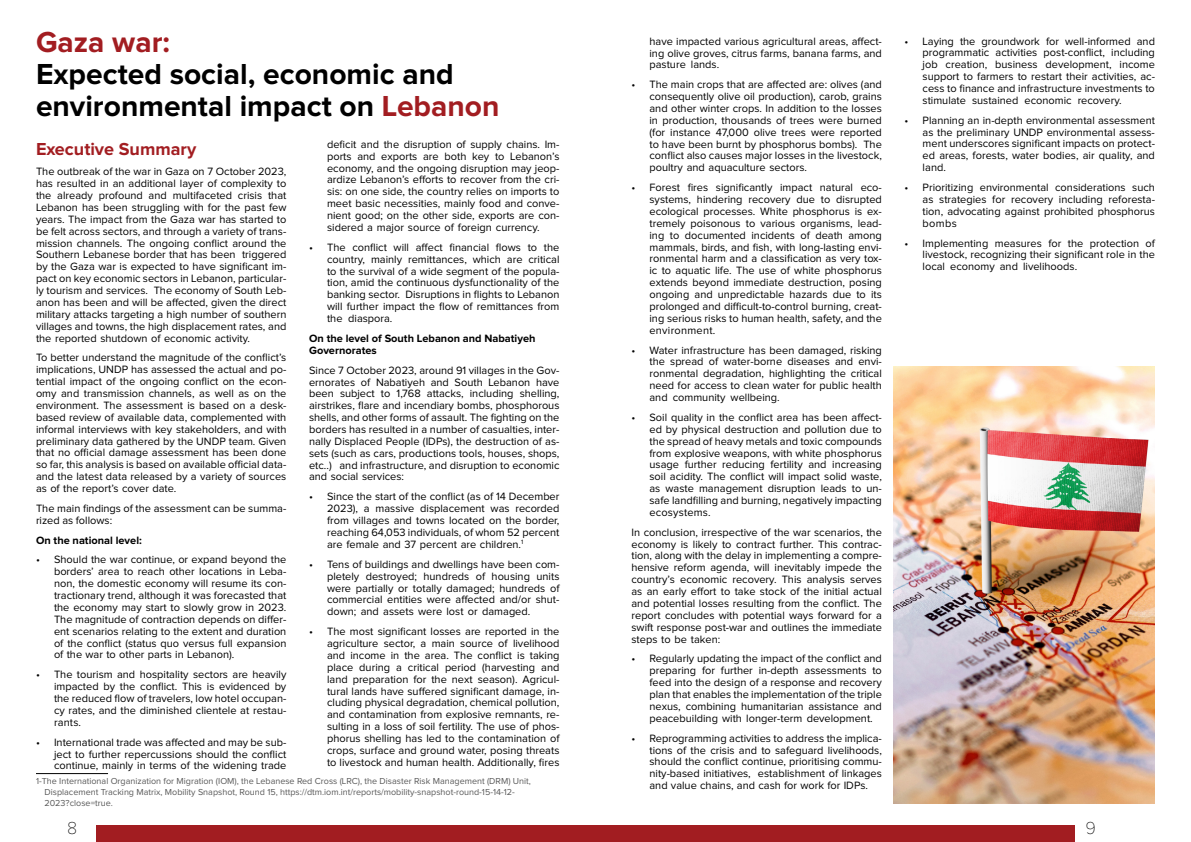
<style>
.page{position:relative;width:1191px;height:842px;background:#fff}
.page>*{position:absolute;margin:0;border:0;box-sizing:border-box;transform-origin:0 0}
.t1{font:700 30px/32px "Proxima Nova";color:#000}
.t2{font:700 30px "Proxima Nova";color:#a21d21}
.t3{font:700 18px "Proxima Nova";color:#a21d21}
.t4{font:100 18px "Proxima Nova T";color:#000}
.t5{font:11px/11.9px "Proxima Nova";color:#000;text-align:justify}
.t6{font:700 11px/11.9px "Proxima Nova";color:#000}
.t7{font:9px/10.8px "Proxima Nova";color:#595959}
.s1{color:#a21d21}
</style>
<div class="page">
<div style="left:96px;top:826px;width:979px;height:16px;background:#a21d21"></div>
<hr style="left:36px;top:773px;width:72px;height:1px;background:#000">
<img style="left:893px;top:366px;width:262px;height:437px">
<h1 class="t2" style="left:36px;top:25px;width:135px">Gaza war:</h1>
<h1 class="t1" style="left:36px;top:59px;width:465px">Expected social, economic and environmental impact on <span class="s1">Lebanon</span></h1>
<h2 class="t3" style="left:36px;top:139px;width:162px">Executive Summary</h2>
<p class="t5" style="left:36px;top:166px;width:252px">The outbreak of the war in Gaza on 7 October 2023, has resulted in an additional layer of complexity to the already profound and multifaceted crisis that Lebanon has been struggling with for the past few years. The impact from the Gaza war has started to be felt across sectors, and through a variety of trans&shy;mission channels. The ongoing conflict around the Southern Lebanese border that has been triggered by the Gaza war is expected to have significant im&shy;pact on key economic sectors in Lebanon, particular&shy;ly tourism and services. The economy of South Leb&shy;anon has been and will be affected, given the direct military attacks targeting a high number of southern villages and towns, the high displacement rates, and the reported shutdown of economic activity.</p>
<p class="t5" style="left:36px;top:352px;width:252px">To better understand the magnitude of the conflict’s implications, UNDP has assessed the actual and po&shy;tential impact of the ongoing conflict on the econ&shy;omy and transmission channels, as well as on the environment. The assessment is based on a desk&shy;based review of available data, complemented with informal interviews with key stakeholders, and with preliminary data gathered by the UNDP team. Given that no official damage assessment has been done so far, this analysis is based on available official data&shy;and the latest data released by a variety of sources as of the report’s cover date.</p>
<p class="t5" style="left:36px;top:502px;width:252px">The main findings of the assessment can be summa&shy;rized as follows:</p>
<p class="t6" style="left:36px;top:534px;width:107px">On the national level:</p>
<p class="t5" style="left:54px;top:554px;width:234px;text-indent:-18px">• Should the war continue, or expand beyond the borders’ area to reach other locations in Leba&shy;non, the domestic economy will resume its con&shy;tractionary trend, although it was forecasted that the economy may start to slowly grow in 2023.<br>The magnitude of contraction depends on differ&shy;ent scenarios relating to the extent and duration of the conflict (status quo versus full expansion of the war to other parts in Lebanon).</p>
<p class="t5" style="left:54px;top:669px;width:234px;text-indent:-18px">• The tourism and hospitality sectors are heavily impacted by the conflict. This is evidenced by the reduced flow of travelers, low hotel occupan&shy;cy rates, and the diminished clientele at restau&shy;rants.</p>
<p class="t5" style="left:54px;top:736px;width:234px;text-indent:-18px">• International trade was affected and may be sub&shy;ject to further repercussions should the conflict continue, mainly in terms of the widening trade</p>
<p class="t5" style="left:327px;top:138px;width:234px">deficit and the disruption of supply chains. Im&shy;ports and exports are both key to Lebanon’s economy, and the ongoing disruption may jeop&shy;ardize Lebanon’s efforts to recover from the cri&shy;sis: on one side, the country relies on imports to meet basic necessities, mainly food and conve&shy;nient good; on the other side, exports are con&shy;sidered a major source of foreign currency.</p>
<p class="t5" style="left:327px;top:241px;width:234px;text-indent:-18px">• The conflict will affect financial flows to the country, mainly remittances, which are critical to the survival of a wide segment of the popula&shy;tion, amid the continuous dysfunctionality of the banking sector. Disruptions in flights to Lebanon will further impact the flow of remittances from the diaspora.</p>
<p class="t6" style="left:309px;top:333px;width:228px">On the level of South Lebanon and Nabatiyeh<br>Governorates</p>
<p class="t5" style="left:309px;top:364px;width:252px">Since 7 October 2023, around 91 villages in the Gov&shy;ernorates of Nabatiyeh and South Lebanon have been subject to 1,768 attacks, including shelling, airstrikes, flare and incendiary bombs, phosphorous shells, and other forms of assault. The fighting on the borders has resulted in a number of casualties, inter&shy;nally Displaced People (IDPs), the destruction of as&shy;sets (such as cars, productions tools, houses, shops, etc..) and infrastructure, and disruption to economic and social services:</p>
<p class="t5" style="left:327px;top:491px;width:234px;text-indent:-18px">• Since the start of the conflict (as of 14 December 2023), a massive displacement was recorded from villages and towns located on the border, reaching 64,053 individuals, of whom 52 percent are female and 37 percent are children.<sup>1</sup></p>
<p class="t5" style="left:327px;top:558px;width:234px;text-indent:-18px">• Tens of buildings and dwellings have been com&shy;pletely destroyed; hundreds of housing units were partially or totally damaged; hundreds of commercial entities were affected and/or shut&shy;down; and assets were lost or damaged.</p>
<p class="t5" style="left:327px;top:626px;width:234px;text-indent:-18px">• The most significant losses are reported in the agriculture sector, a main source of livelihood and income in the area. The conflict is taking place during a critical period (harvesting and land preparation for the next season). Agricul&shy;tural lands have suffered significant damage, in&shy;cluding physical degradation, chemical pollution, and contamination from explosive remnants, re&shy;sulting in a loss of soil fertility. The use of phos&shy;phorus shelling has led to the contamination of crops, surface and ground water, posing threats to livestock and human health. Additionally, fires</p>
<p class="t7" style="left:45px;top:776px;width:488px;text-indent:-9px">1-The International Organization for Migration (IOM), the Lebanese Red Cross (LRC), the Disaster Risk Management (DRM) Unit,<br>Displacement Tracking Matrix, Mobility Snapshot, Round 15, https://dtm.iom.int/reports/mobility-snapshot-round-15-14-12-<br>2023?close=true.</p>
<p class="t5" style="left:649px;top:35px;width:234px">have impacted various agricultural areas, affect&shy;ing olive groves, citrus farms, banana farms, and pasture lands.</p>
<p class="t5" style="left:649px;top:79px;width:234px;text-indent:-18px">• The main crops that are affected are: olives (and consequently olive oil production), carob, grains and other winter crops. In addition to the losses in production, thousands of trees were burned (for instance 47,000 olive trees were reported to have been burnt by phosphorus bombs). The conflict also causes major losses in the livestock, poultry and aquaculture sectors.</p>
<p class="t5" style="left:649px;top:182px;width:234px;text-indent:-18px">• Forest fires significantly impact natural eco&shy;systems, hindering recovery due to disrupted ecological processes. White phosphorus is ex&shy;tremely poisonous to various organisms, lead&shy;ing to documented incidents of death among mammals, birds, and fish, with long-lasting envi&shy;ronmental harm and a classification as very tox&shy;ic to aquatic life. The use of white phosphorus extends beyond immediate destruction, posing ongoing and unpredictable hazards due to its prolonged and difficult-to-control burning, creat&shy;ing serious risks to human health, safety, and the environment.</p>
<p class="t5" style="left:649px;top:344px;width:234px;text-indent:-18px">• Water infrastructure has been damaged, risking the spread of water-borne diseases and envi&shy;ronmental degradation, highlighting the critical need for access to clean water for public health and community wellbeing.</p>
<p class="t5" style="left:649px;top:411px;width:234px;text-indent:-18px">• Soil quality in the conflict area has been affect&shy;ed by physical destruction and pollution due to the spread of heavy metals and toxic compounds from explosive weapons, with white phosphorus usage further reducing fertility and increasing soil acidity. The conflict will impact solid waste, as waste management disruption leads to un&shy;safe landfilling and burning, negatively impacting ecosystems.</p>
<p class="t5" style="left:631px;top:526px;width:252px">In conclusion, irrespective of the war scenarios, the economy is likely to contract further. This contrac&shy;tion, along with the delay in implementing a compre&shy;hensive reform agenda, will inevitably impede the country’s economic recovery. This analysis serves as an early effort to take stock of the initial actual and potential losses resulting from the conflict. The report concludes with potential ways forward for a swift response post-war and outlines the immediate steps to be taken:</p>
<p class="t5" style="left:649px;top:653px;width:234px;text-indent:-18px">• Regularly updating the impact of the conflict and preparing for further in-depth assessments to feed into the design of a response and recovery plan that enables the implementation of the triple nexus, combining humanitarian assistance and peacebuilding with longer-term development.</p>
<p class="t5" style="left:649px;top:732px;width:234px;text-indent:-18px">• Reprogramming activities to address the implica&shy;tions of the crisis and to safeguard livelihoods, should the conflict continue, prioritising commu&shy;nity-based initiatives, establishment of linkages and value chains, and cash for work for IDPs.</p>
<p class="t5" style="left:922px;top:35px;width:234px;text-indent:-18px">• Laying the groundwork for well-informed and programmatic activities post-conflict, including job creation, business development, income support to farmers to restart their activities, ac&shy;cess to finance and infrastructure investments to stimulate sustained economic recovery.</p>
<p class="t5" style="left:922px;top:114px;width:234px;text-indent:-18px">• Planning an in-depth environmental assessment as the preliminary UNDP environmental assess&shy;ment underscores significant impacts on protect&shy;ed areas, forests, water bodies, air quality, and land.</p>
<p class="t5" style="left:922px;top:182px;width:234px;text-indent:-18px">• Prioritizing environmental considerations such as strategies for recovery including reforesta&shy;tion, advocating against prohibited phosphorus bombs</p>
<p class="t5" style="left:922px;top:237px;width:234px;text-indent:-18px">• Implementing measures for the protection of livestock, recognizing their significant role in the local economy and livelihoods.</p>
<h2 class="t4" style="left:67px;top:814px;width:12px">8</h2>
<h2 class="t4" style="left:1085px;top:814px;width:12px">9</h2>
</div>
